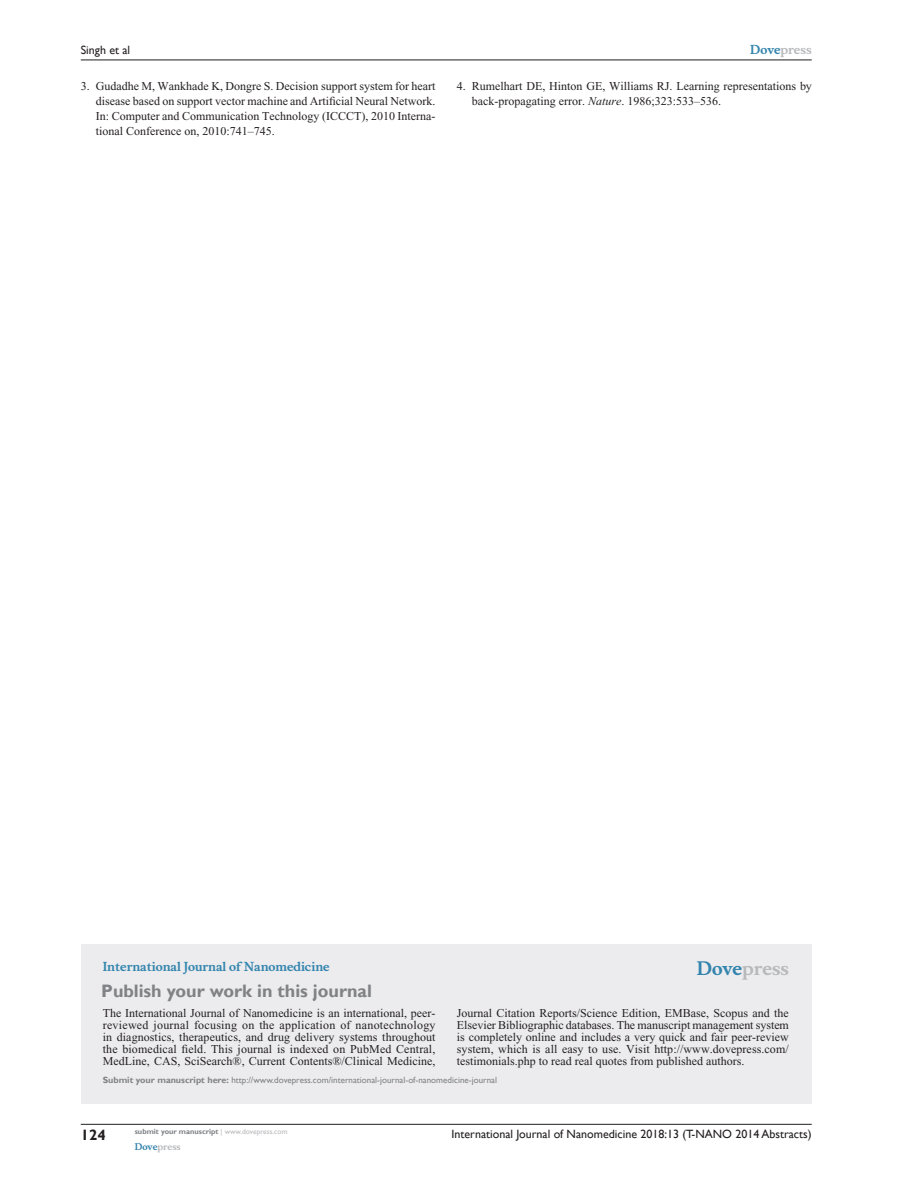
<style>
.page{position:relative;width:918px;height:1188px;background:#fff}
.page>*{position:absolute;margin:0;border:0;box-sizing:border-box;transform-origin:0 0}
.PromBx-H1{font:700 18px "Gill Sans";color:#808285}
.PromBx-Brand{font:700 18px "Musee";color:#b8b9bc}
.t1{font:700 15px "Gill Sans";color:#231f20}
.PromBx-Tx{font:12px/12px "Times New Roman";color:#231f20;text-align:justify}
.RefNL1{font:12px/15px "Times New Roman";color:#231f20;text-align:justify}
.t2{font:12px "Gill Sans";color:#231f20}
.PromBx-JrnlName{font:700 12px "Musee";color:#3485ae}
.t3{font:700 12px "Musee";color:#b8b9bc}
.PromBx-SubmitMssWebA{font:9px "Gill Sans";color:#808285}
.t4{font:700 9px "Musee";color:#b8b9bc}
.t5{font:700 7.5px "Gill Sans";color:#808285}
.s1{color:#3485ae}
.s2{font-style:italic}
.s3{font-weight:700}
.s4{font-weight:400;color:#b8b9bc}
</style>
<div class="page">
<div style="left:81px;top:944px;width:731px;height:159px;background:#ececee"></div>
<hr style="left:81px;top:1124px;width:731px;height:1px;background:#231f20">
<hr style="left:81px;top:60px;width:731px;height:1px;background:#231f20">
<p class="t3" style="left:750px;top:43px;width:63px"><span class="s1">Dove</span>press</p>
<p class="t2" style="left:81px;top:43px;width:51px">Singh et al</p>
<p class="RefNL1" style="left:96px;top:79px;width:341px;text-indent:-15px">3. Gudadhe M, Wankhade K, Dongre S. Decision support system for heart disease based on support vector machine and Artificial Neural Network.<br>In: Computer and Communication Technology (ICCCT), 2010 Interna&shy;tional Conference on, 2010:741–745.</p>
<p class="RefNL1" style="left:472px;top:79px;width:341px;text-indent:-15px">4. Rumelhart DE, Hinton GE, Williams RJ. Learning representations by back-propagating error. <span class="s2">Nature</span>. 1986;323:533–536.</p>
<p class="PromBx-JrnlName" style="left:103px;top:959px;width:228px">International Journal of Nanomedicine</p>
<p class="PromBx-H1" style="left:101px;top:980px;width:272px">Publish your work in this journal</p>
<p class="PromBx-Brand" style="left:697px;top:958px;width:94px"><span class="s1">Dove</span>press</p>
<p class="PromBx-Tx" style="left:103px;top:1007px;width:334px">The International Journal of Nanomedicine is an international, peer&shy;reviewed journal focusing on the application of nanotechnology in diagnostics, therapeutics, and drug delivery systems throughout the biomedical field. This journal is indexed on PubMed Central, MedLine, CAS, SciSearch®, Current Contents®/Clinical Medicine,</p>
<p class="PromBx-Tx" style="left:457px;top:1007px;width:334px">Journal Citation Reports/Science Edition, EMBase, Scopus and the Elsevier Bibliographic databases. The manuscript management system is completely online and includes a very quick and fair peer-review system, which is all easy to use. Visit http://www.dovepress.com/ testimonials.php to read real quotes from published authors.</p>
<p class="PromBx-SubmitMssWebA" style="left:103px;top:1075px;width:396px"><span class="s3">Submit your manuscript here:</span> http://www.dovepress.com/international-journal-of-nanomedicine-journal</p>
<p class="t1" style="left:81px;top:1126px;width:26px">124</p>
<p class="t5" style="left:135px;top:1127px;width:154px">submit your manuscript <span class="s4">| www.dovepress.com</span></p>
<p class="t4" style="left:135px;top:1141px;width:48px"><span class="s1">Dove</span>press</p>
<p class="t2" style="left:452px;top:1127px;width:362px">International Journal of Nanomedicine 2018:13 (T-NANO 2014 Abstracts)</p>
</div>
